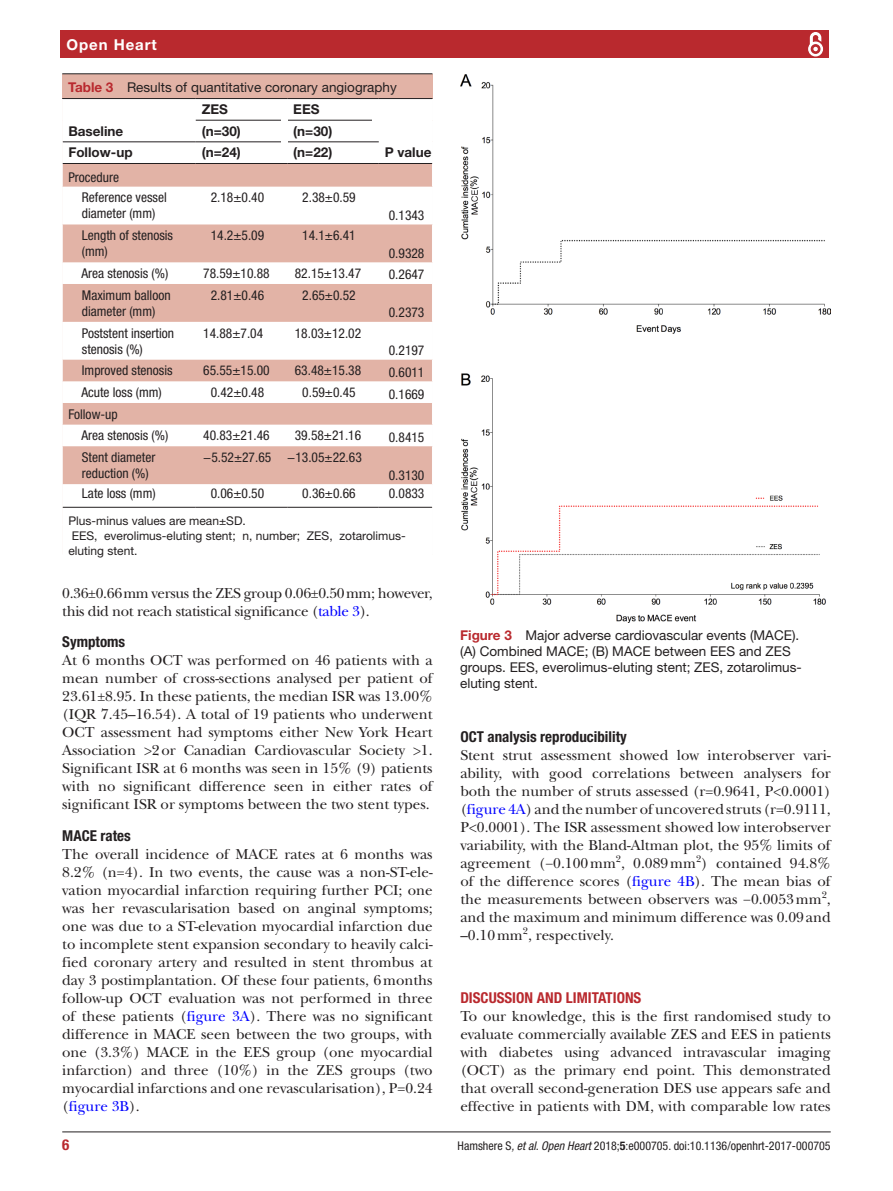
<style>
.page{position:relative;width:893px;height:1191px;background:#fff}
.page>*{position:absolute;margin:0;border:0;box-sizing:border-box;transform-origin:0 0}
.t1{font:15px/18px "New Baskerville";color:#231f20;text-align:justify}
.t2{font:15px/18px "New Baskerville";letter-spacing:-.02em;color:#231f20}
.t3{font:700 condensed 15px "Helvetica Neue LT Std";color:#231f20}
.t4{font:700 condensed 15px "Helvetica Neue LT Std";color:#b9292e}
.t5{font:700 15px "Helvetica Neue LT Std";letter-spacing:.065em;color:#fff}
.t6{font:condensed 13.5px/16.2px "Helvetica Neue LT Std";color:#231f20}
.t7{font:13.5px/16.2px "Helvetica Neue LT Std";color:#231f20}
.t8{font:700 13.5px "Helvetica Neue LT Std";color:#231f20}
.t9{font:12px/15px "Helvetica Neue LT Std";color:#231f20}
.t10{font:condensed 12px "Helvetica Neue LT Std";color:#231f20}
.t11{font:9.9px "New Baskerville";color:#231f20}
.s1{font-weight:700;color:#b9292e}
.s2{color:#00f}
.s3{font-style:italic}
.s4{font-weight:700}
</style>
<div class="page">
<div style="left:61px;top:31px;width:768px;height:27px;background:#b9292e"></div>
<hr style="left:62px;top:1131px;width:769px;height:1px;background:#231f20">
<svg style="left:808px;top:32px;width:15px;height:25px"></svg>
<div style="left:812px;top:45px;width:7px;height:8px;border:1px solid #b9292e;border-radius:50%"></div>
<div style="left:62px;top:74px;width:370px;height:481px;background:#e2b3a6"></div>
<hr style="left:62px;top:73px;width:370px;height:1px;background:#231f20">
<svg style="left:63px;top:99px;width:369px;height:455px;fill:#fff"></svg>
<hr style="left:379px;top:163px;width:53px;height:1px;background:#231f20">
<hr style="left:62px;top:98px;width:134px;height:1px;background:#231f20">
<hr style="left:196px;top:98px;width:91px;height:1px;background:#231f20">
<hr style="left:287px;top:98px;width:92px;height:1px;background:#231f20">
<hr style="left:379px;top:98px;width:54px;height:1px;background:#231f20">
<hr style="left:196px;top:120px;width:91px;height:1px;background:#231f20">
<hr style="left:287px;top:120px;width:92px;height:1px;background:#231f20">
<hr style="left:62px;top:141px;width:134px;height:1px;background:#231f20">
<hr style="left:62px;top:163px;width:134px;height:1px;background:#231f20">
<hr style="left:196px;top:141px;width:91px;height:1px;background:#231f20">
<hr style="left:196px;top:163px;width:91px;height:1px;background:#231f20">
<hr style="left:287px;top:141px;width:92px;height:1px;background:#231f20">
<hr style="left:287px;top:163px;width:92px;height:1px;background:#231f20">
<hr style="left:196px;top:507px;width:91px;height:1px;background:#231f20">
<hr style="left:287px;top:507px;width:92px;height:1px;background:#231f20">
<hr style="left:62px;top:507px;width:134px;height:1px;background:#231f20">
<hr style="left:379px;top:507px;width:53px;height:1px;background:#231f20">
<svg style="left:62px;top:99px;width:1px;height:88px"></svg>
<hr style="left:62px;top:187px;width:1px;height:37px;background:#fff">
<hr style="left:62px;top:224px;width:1px;height:38px;background:#fff">
<svg style="left:62px;top:262px;width:1px;height:22px"></svg>
<hr style="left:62px;top:284px;width:1px;height:38px;background:#fff">
<hr style="left:62px;top:322px;width:1px;height:38px;background:#fff">
<svg style="left:62px;top:360px;width:1px;height:86px"></svg>
<hr style="left:62px;top:446px;width:1px;height:38px;background:#fff">
<svg style="left:62px;top:484px;width:1px;height:23px"></svg>
<hr style="left:62px;top:507px;width:1px;height:48px;background:#fff">
<hr style="left:62px;top:524px;width:370px;height:1px;background:#fff">
<hr style="left:62px;top:554px;width:370px;height:1px;background:#fff">
<svg style="left:281px;top:118px;width:6px;height:4px"></svg>
<svg style="left:373px;top:118px;width:6px;height:4px"></svg>
<svg style="left:281px;top:140px;width:6px;height:4px"></svg>
<img style="left:460px;top:74px;width:370px;height:548px">
<p class="t5" style="left:66px;top:35px;width:92px">Open Heart</p>
<p class="t7" style="left:68px;top:79px;width:330px"><span class="s1">Table 3</span> Results of quantitative coronary angiography</p>
<p class="t8" style="left:68px;top:123px;width:56px">Baseline</p>
<p class="t8" style="left:202px;top:101px;width:28px">ZES</p>
<p class="t8" style="left:293px;top:101px;width:28px">EES</p>
<p class="t8" style="left:202px;top:123px;width:41px">(n=30)</p>
<p class="t8" style="left:293px;top:123px;width:41px">(n=30)</p>
<p class="t8" style="left:68px;top:144px;width:66px">Follow-up</p>
<p class="t8" style="left:202px;top:144px;width:41px">(n=24)</p>
<p class="t8" style="left:293px;top:144px;width:41px">(n=22)</p>
<p class="t6" style="left:82px;top:167px;width:86px;line-height:20.1px;text-indent:-14px">Procedure<br>Reference vessel</p>
<p class="t6" style="left:82px;top:205px;width:75px">diameter (mm)</p>
<p class="t6" style="left:211px;top:189px;width:55px">2.18±0.40</p>
<p class="t6" style="left:302px;top:189px;width:55px">2.38±0.59</p>
<p class="t6" style="left:82px;top:227px;width:93px">Length of stenosis (mm)</p>
<p class="t6" style="left:211px;top:227px;width:55px">14.2±5.09</p>
<p class="t6" style="left:302px;top:227px;width:55px">14.1±6.41</p>
<p class="t8" style="left:385px;top:144px;width:48px">P value</p>
<p class="t6" style="left:389px;top:207px;width:37px">0.1343</p>
<p class="t6" style="left:389px;top:245px;width:37px">0.9328</p>
<p class="t6" style="left:81px;top:265px;width:88px">Area stenosis (%)</p>
<p class="t6" style="left:203px;top:265px;width:68px">78.59±10.88</p>
<p class="t6" style="left:295px;top:265px;width:68px">82.15±13.47</p>
<p class="t6" style="left:389px;top:266px;width:37px">0.2647</p>
<p class="t6" style="left:82px;top:287px;width:90px">Maximum balloon diameter (mm)</p>
<p class="t6" style="left:211px;top:287px;width:55px">2.81±0.46</p>
<p class="t6" style="left:302px;top:287px;width:55px">2.65±0.52</p>
<p class="t6" style="left:389px;top:304px;width:37px">0.2373</p>
<p class="t6" style="left:82px;top:324px;width:94px">Poststent insertion stenosis (%)</p>
<p class="t6" style="left:203px;top:324px;width:61px">14.88±7.04</p>
<p class="t6" style="left:295px;top:324px;width:68px">18.03±12.02</p>
<p class="t6" style="left:389px;top:342px;width:37px">0.2197</p>
<p class="t6" style="left:82px;top:362px;width:92px">Improved stenosis</p>
<p class="t6" style="left:203px;top:362px;width:68px">65.55±15.00</p>
<p class="t6" style="left:295px;top:362px;width:68px">63.48±15.38</p>
<p class="t6" style="left:389px;top:364px;width:37px">0.6011</p>
<p class="t6" style="left:81px;top:384px;width:82px">Acute loss (mm)</p>
<p class="t6" style="left:211px;top:384px;width:55px">0.42±0.48</p>
<p class="t6" style="left:302px;top:384px;width:55px">0.59±0.45</p>
<p class="t6" style="left:389px;top:385px;width:37px">0.1669</p>
<p class="t6" style="left:81px;top:403px;width:88px;line-height:21.6px;text-indent:-13px">Follow-up<br>Area stenosis (%)</p>
<p class="t6" style="left:203px;top:427px;width:68px">40.83±21.46</p>
<p class="t6" style="left:295px;top:427px;width:68px">39.58±21.16</p>
<p class="t6" style="left:389px;top:429px;width:37px">0.8415</p>
<p class="t6" style="left:82px;top:449px;width:75px">Stent diameter reduction (%)</p>
<p class="t6" style="left:203px;top:449px;width:160px">−5.52±27.65 −13.05±22.63</p>
<p class="t6" style="left:389px;top:467px;width:37px">0.3130</p>
<p class="t6" style="left:82px;top:485px;width:75px">Late loss (mm)</p>
<p class="t6" style="left:211px;top:485px;width:55px">0.06±0.50</p>
<p class="t6" style="left:302px;top:485px;width:55px">0.36±0.66</p>
<p class="t6" style="left:389px;top:485px;width:37px">0.0833</p>
<p class="t9" style="left:68px;top:513px;width:339px">Plus-minus values are mean±SD.<br>EES, everolimus-eluting stent; n, number; ZES, zotarolimus&shy;eluting stent.</p>
<p class="t2" style="left:62px;top:584px;width:372px">0.36±0.66mm versus the ZES group 0.06±0.50mm; however, this did not reach statistical significance (<span class="s2">table 3</span>).</p>
<p class="t3" style="left:62px;top:633px;width:64px">Symptoms</p>
<p class="t1" style="left:62px;top:651px;width:372px">At 6 months OCT was performed on 46 patients with a mean number of cross-sections analysed per patient of 23.61±8.95. In these patients, the median ISR was 13.00% (IQR 7.45–16.54). A total of 19 patients who underwent OCT assessment had symptoms either New York Heart Association &gt;2or Canadian Cardiovascular Society &gt;1.<br>Significant ISR at 6 months was seen in 15% (9) patients with no significant difference seen in either rates of significant ISR or symptoms between the two stent types.</p>
<p class="t3" style="left:62px;top:826px;width:70px">MACE rates</p>
<p class="t1" style="left:62px;top:845px;width:372px">The overall incidence of MACE rates at 6 months was 8.2% (n=4). In two events, the cause was a non-ST-ele&shy;vation myocardial infarction requiring further PCI; one was her revascularisation based on anginal symptoms; one was due to a ST-elevation myocardial infarction due to incomplete stent expansion secondary to heavily calci&shy;fied coronary artery and resulted in stent thrombus at day 3 postimplantation. Of these four patients, 6months follow-up OCT evaluation was not performed in three of these patients (<span class="s2">figure 3A</span>). There was no significant difference in MACE seen between the two groups, with one (3.3%) MACE in the EES group (one myocardial infarction) and three (10%) in the ZES groups (two myocardial infarctions and one revascularisation), P=0.24 (<span class="s2">figure 3B</span>).</p>
<p class="t7" style="left:460px;top:627px;width:343px"><span class="s1">Figure 3</span> Major adverse cardiovascular events (MACE). (A) Combined MACE; (B) MACE between EES and ZES groups. EES, everolimus-eluting stent; ZES, zotarolimus&shy;eluting stent.</p>
<p class="t3" style="left:460px;top:728px;width:168px">OCT analysis reproducibility</p>
<p class="t1" style="left:460px;top:746px;width:372px">Stent strut assessment showed low interobserver vari&shy;ability, with good correlations between analysers for both the number of struts assessed (r=0.9641, P&lt;0.0001) (<span class="s2">figure 4A</span>) and the number of uncovered struts (r=0.9111, P&lt;0.0001). The ISR assessment showed low interobserver variability, with the Bland-Altman plot, the 95% limits of agreement (−0.100mm , 0.089mm ) contained 94.8%</p>
<p class="t11" style="left:616px;top:852px;width:7px">2</p>
<p class="t11" style="left:696px;top:852px;width:7px">2</p>
<p class="t1" style="left:460px;top:872px;width:372px">of the difference scores (<span class="s2">figure 4B</span>). The mean bias of the measurements between observers was −0.0053mm ,</p>
<p class="t11" style="left:822px;top:888px;width:7px">2</p>
<p class="t1" style="left:460px;top:908px;width:372px">and the maximum and minimum difference was 0.09and –0.10mm , respectively.</p>
<p class="t11" style="left:523px;top:924px;width:7px">2</p>
<p class="t4" style="left:460px;top:988px;width:183px">Discussion and limitations</p>
<p class="t1" style="left:460px;top:1007px;width:372px">To our knowledge, this is the first randomised study to evaluate commercially available ZES and EES in patients with diabetes using advanced intravascular imaging (OCT) as the primary end point. This demonstrated that overall second-generation DES use appears safe and effective in patients with DM, with comparable low rates</p>
<p class="t4" style="left:62px;top:1135px;width:9px">6</p>
<p class="t10" style="left:458px;top:1139px;width:375px">Hamshere S<span class="s3">, et al. Open Heart</span> 2018;<span class="s4">5</span>:e000705. doi:10.1136/openhrt-2017-000705</p>
</div>
